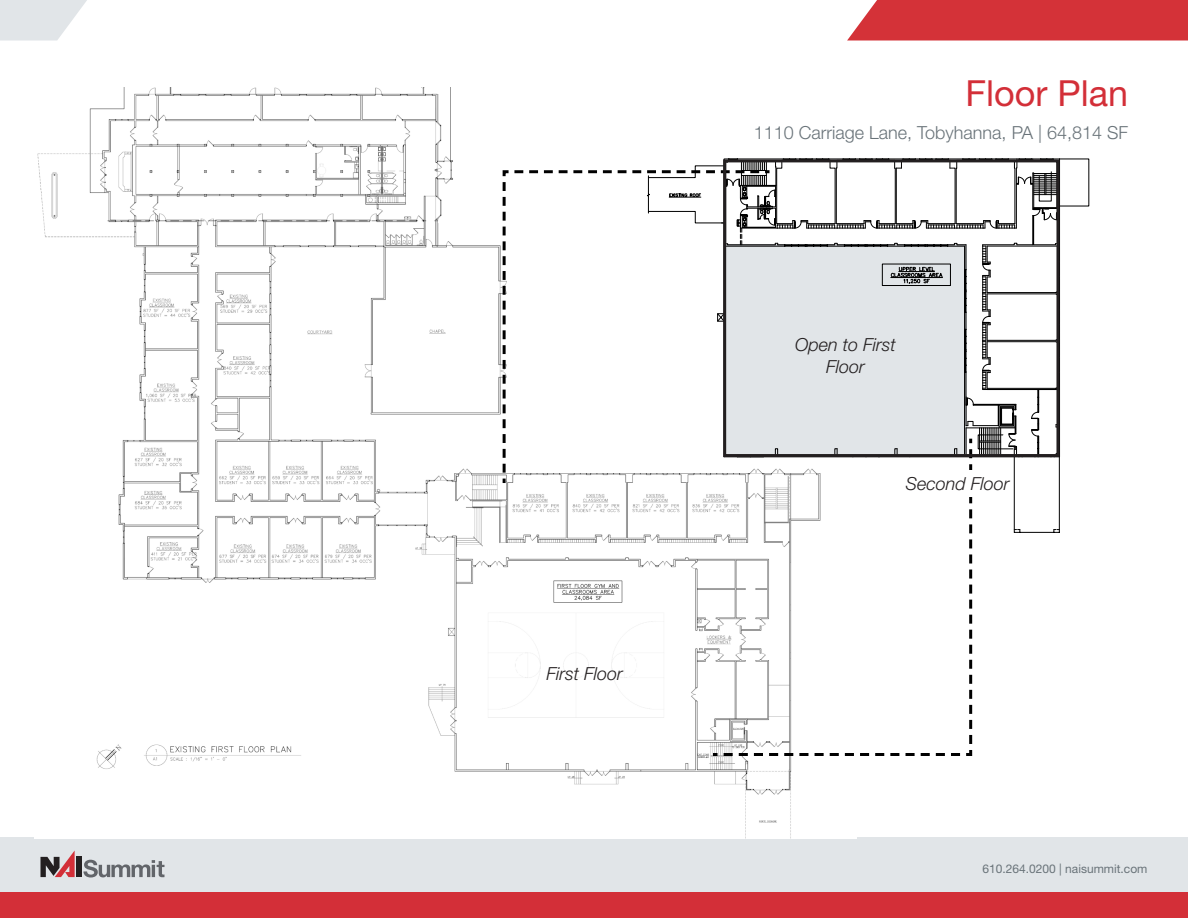
<style>
.page{position:relative;width:1188px;height:918px;background:#fff}
.page>*{position:absolute;margin:0;border:0;box-sizing:border-box;transform-origin:0 0}
.t1{font:36px "Helvetica Neue LT Std";color:#d32f38}
.t2{font:300 18px "Helvetica Neue LT Std";color:#697379}
.t3{font:italic 300 18px/21.6px "Helvetica Neue LT Std";color:#231f20;text-align:center}
.t4{font:12px "Helvetica Neue LT Std";color:#697379}
</style>
<div class="page">
<div style="left:0;top:837px;width:1188px;height:81px;background:#e1e5e8"></div>
<div style="left:0;top:892px;width:1188px;height:26px;background:#d32f38"></div>
<div style="left:76px;top:857px;width:6px;height:20px;background:#231f20"></div>
<svg style="left:40px;top:850px;width:35px;height:27px"></svg>
<svg style="left:83px;top:860px;width:81px;height:18px"></svg>
<div style="left:847px;top:0;width:341px;height:40px;background:#d43238"></div>
<svg style="left:0;top:0;width:87px;height:40px"></svg>
<img style="left:34px;top:87px;width:823px;height:752px">
<svg style="left:710px;top:744px;width:263px;height:14px"></svg>
<svg style="left:503px;top:159px;width:557px;height:585px"></svg>
<svg style="left:501px;top:169px;width:271px;height:317px"></svg>
<div style="left:725px;top:244px;width:241px;height:212px;background:#e1e5e8"></div>
<div style="left:904px;top:470px;width:107px;height:27px;background:#fff"></div>
<div style="left:723px;top:159px;width:336px;height:298px;border:3px solid #231f20"></div>
<p class="t3" style="left:547px;top:663px;width:78px">First Floor</p>
<p class="t1" style="left:965px;top:71px;width:164px">Floor Plan</p>
<p class="t2" style="left:754px;top:122px;width:376px">1110 Carriage Lane, Tobyhanna, PA | 64,814 SF</p>
<p class="t3" style="left:795px;top:334px;width:102px">Open to First<br>Floor</p>
<p class="t3" style="left:906px;top:473px;width:105px">Second Floor</p>
<p class="t4" style="left:983px;top:861px;width:166px">610.264.0200 | naisummit.com</p>
</div>
